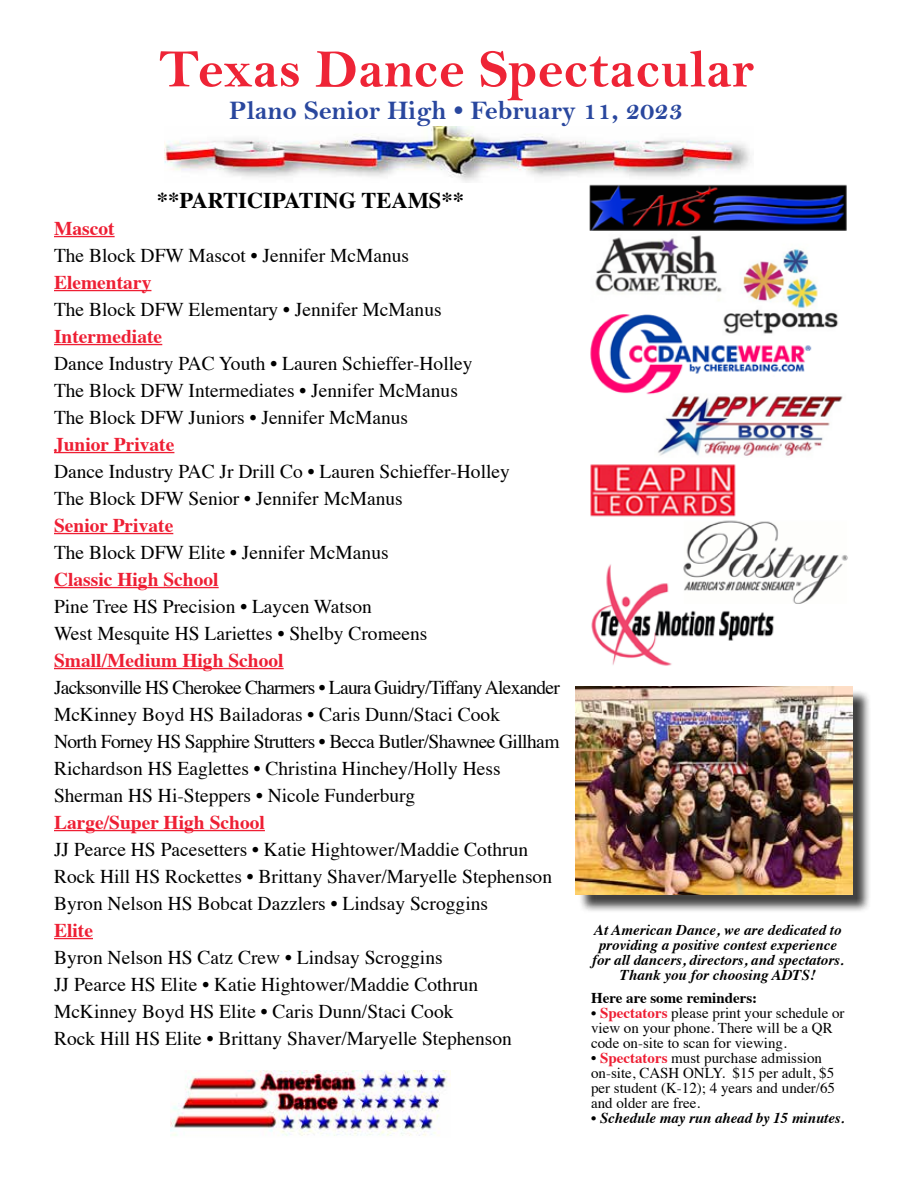
<style>
.page{position:relative;width:918px;height:1188px;background:#fff}
.page>*{position:absolute;margin:0;border:0;box-sizing:border-box;transform-origin:0 0}
.t1{font:54px "Bell MT Bold";color:#ee2436}
.t2{font:27px "Bell MT Bold";color:#29479e}
.t3{font:700 22.5px "Times";color:#000}
.t4{font:19.5px/27px "Times";color:#000}
.t5{font:700 19.5px "Times";color:#ee1f34}
.t6{font:15px/15px "Times";color:#000}
.t7{font:italic 700 15px/15px "Times";color:#000;text-align:center}
.t8{font:700 15px "Times";color:#000}
.s1{font-weight:700}
.s2{font-weight:700;color:#ee1f34}
</style>
<div class="page">
<img style="left:164px;top:126px;width:586px;height:57px">
<hr style="left:54px;top:236px;width:61px;height:1px;background:#ee1f34">
<hr style="left:54px;top:290px;width:97px;height:1px;background:#ee1f34">
<hr style="left:54px;top:344px;width:108px;height:1px;background:#ee1f34">
<hr style="left:54px;top:452px;width:120px;height:1px;background:#ee1f34">
<hr style="left:54px;top:533px;width:119px;height:1px;background:#ee1f34">
<hr style="left:54px;top:587px;width:165px;height:1px;background:#ee1f34">
<hr style="left:54px;top:668px;width:230px;height:1px;background:#ee1f34">
<hr style="left:54px;top:830px;width:211px;height:1px;background:#ee1f34">
<hr style="left:54px;top:938px;width:39px;height:1px;background:#ee1f34">
<img style="left:576px;top:180px;width:272px;height:486px">
<img style="left:171px;top:1071px;width:279px;height:65px">
<div style="left:578px;top:689px;width:293px;height:224px;background:#000;opacity:.75"></div>
<img style="left:576px;top:687px;width:277px;height:208px">
<h1 class="t1" style="left:159px;top:37px;width:597px">Texas Dance Spectacular</h1>
<h2 class="t2" style="left:229px;top:94px;width:455px">Plano Senior High • February 11, 2023</h2>
<p class="t3" style="left:157px;top:179px;width:308px">**PARTICIPATING TEAMS**</p>
<p class="t5" style="left:54px;top:210px;width:62px">Mascot</p>
<p class="t4" style="left:54px;top:241px;width:357px">The Block DFW Mascot • Jennifer McManus</p>
<p class="t5" style="left:54px;top:264px;width:99px">Elementary</p>
<p class="t4" style="left:54px;top:295px;width:389px">The Block DFW Elementary • Jennifer McManus</p>
<p class="t5" style="left:54px;top:318px;width:110px">Intermediate</p>
<p class="t4" style="left:54px;top:349px;width:420px">Dance Industry PAC Youth • Lauren Schieffer-Holley<br>The Block DFW Intermediates • Jennifer McManus<br>The Block DFW Juniors • Jennifer McManus</p>
<p class="t5" style="left:54px;top:426px;width:122px">Junior Private</p>
<p class="t4" style="left:54px;top:457px;width:457px">Dance Industry PAC Jr Drill Co • Lauren Schieffer-Holley<br>The Block DFW Senior • Jennifer McManus</p>
<p class="t5" style="left:54px;top:507px;width:121px">Senior Private</p>
<p class="t4" style="left:54px;top:538px;width:336px">The Block DFW Elite • Jennifer McManus</p>
<p class="t5" style="left:54px;top:561px;width:166px">Classic High School</p>
<p class="t4" style="left:54px;top:592px;width:375px">Pine Tree HS Precision • Laycen Watson<br>West Mesquite HS Lariettes • Shelby Cromeens</p>
<p class="t5" style="left:54px;top:642px;width:231px">Small/Medium High School</p>
<p class="t4" style="left:54px;top:673px;width:507px">Jacksonville HS Cherokee Charmers • Laura Guidry/Tiffany Alexander McKinney Boyd HS Bailadoras • Caris Dunn/Staci Cook<br>North Forney HS Sapphire Strutters • Becca Butler/Shawnee Gillham Richardson HS Eaglettes • Christina Hinchey/Holly Hess Sherman HS Hi-Steppers • Nicole Funderburg</p>
<p class="t5" style="left:54px;top:804px;width:212px">Large/Super High School</p>
<p class="t4" style="left:54px;top:835px;width:500px">JJ Pearce HS Pacesetters • Katie Hightower/Maddie Cothrun<br>Rock Hill HS Rockettes • Brittany Shaver/Maryelle Stephenson<br>Byron Nelson HS Bobcat Dazzlers • Lindsay Scroggins</p>
<p class="t5" style="left:54px;top:912px;width:40px">Elite</p>
<p class="t4" style="left:54px;top:943px;width:460px">Byron Nelson HS Catz Crew • Lindsay Scroggins<br>JJ Pearce HS Elite • Katie Hightower/Maddie Cothrun McKinney Boyd HS Elite • Caris Dunn/Staci Cook<br>Rock Hill HS Elite • Brittany Shaver/Maryelle Stephenson</p>
<p class="t7" style="left:592px;top:921px;width:253px">At American Dance, we are dedicated to providing a positive contest experience for all dancers, directors, and spectators.<br>Thank you for choosing ADTS!</p>
<p class="t8" style="left:591px;top:983px;width:168px">Here are some reminders:</p>
<p class="t6" style="left:591px;top:1004px;width:255px"><span class="s1">•</span> <span class="s2">Spectators</span> please print your schedule or view on your phone. There will be a QR code on-site to scan for viewing.</p>
<p class="t6" style="left:591px;top:1049px;width:246px">• <span class="s2">Spectators</span> must purchase admission on-site, CASH ONLY. $15 per adult, $5 per student (K-12); 4 years and under/65 and older are free.</p>
<p class="t7" style="left:591px;top:1109px;width:255px">• Schedule may run ahead by 15 minutes.</p>
</div>
